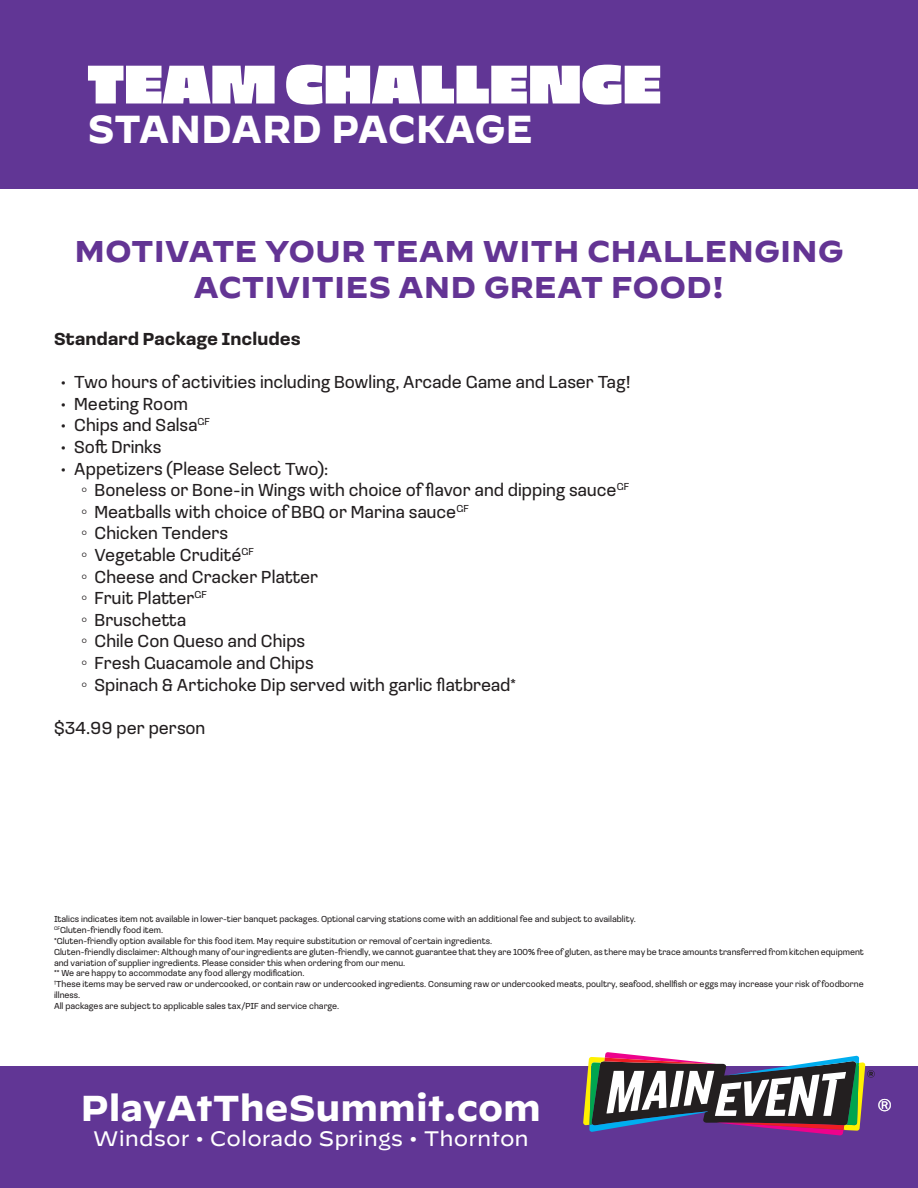
<style>
.page{position:relative;width:918px;height:1188px;background:#fff}
.page>*{position:absolute;margin:0;border:0;box-sizing:border-box;transform-origin:0 0}
.t1{font:54px "Piepie";color:#fff}
.t2{font:700 39px "Decimal";letter-spacing:-.005em;color:#fff;scale:.92 1}
.t3{font:700 36px "Decimal";color:#fff}
.t4{font:700 30px "Decimal";color:#633494}
.t5{font:21px "Decimal";color:#fff}
.t6{font:18px "Loos Normal";color:#231f20}
.t7{font:700 18px "Loos Normal";color:#231f20}
.t8{font:18px "Franklin Gothic";color:#fff}
.t9{font:9px/10.8px "Loos Normal";color:#231f20}
.s1{font-family:"Franklin Gothic"}
</style>
<div class="page">
<div style="left:0;top:0;width:918px;height:189px;background:#613695"></div>
<div style="left:0;top:1066px;width:918px;height:122px;background:#613695"></div>
<svg style="left:583px;top:1052px;width:292px;height:83px"></svg>
<p class="t1" style="left:87px;top:45px;width:576px">TEAM CHALLENGE</p>
<p class="t2" style="left:87px;top:107px;width:486px">STANDARD PACKAGE</p>
<p class="t4" style="left:74px;top:234px;width:771px">MOTIVATE YOUR TEAM WITH CHALLENGING</p>
<p class="t4" style="left:193px;top:270px;width:533px">ACTIVITIES AND GREAT FOOD!</p>
<p class="t7" style="left:54px;top:326px;width:248px">Standard Package Includes</p>
<p class="t6" style="left:61px;top:370px;width:571px">• Two hours of activities including Bowling, Arcade Game and Laser Tag!</p>
<p class="t6" style="left:61px;top:391px;width:129px">• Meeting Room</p>
<p class="t6" style="left:61px;top:413px;width:151px">• Chips and Salsa<sup>GF</sup></p>
<p class="t6" style="left:61px;top:434px;width:102px">• Soft Drinks</p>
<p class="t6" style="left:61px;top:456px;width:269px">• Appetizers (Please Select Two):</p>
<p class="t6" style="left:81px;top:478px;width:550px"><span class="s1">◦</span> Boneless or Bone-in Wings with choice of flavor and dipping sauce<sup>GF</sup></p>
<p class="t6" style="left:81px;top:499px;width:390px"><span class="s1">◦</span> Meatballs with choice of BBQ or Marina sauce<sup>GF</sup></p>
<p class="t6" style="left:81px;top:521px;width:149px"><span class="s1">◦</span> Chicken Tenders</p>
<p class="t6" style="left:81px;top:542px;width:175px"><span class="s1">◦</span> Vegetable Crudité<sup>GF</sup></p>
<p class="t6" style="left:81px;top:564px;width:239px"><span class="s1">◦</span> Cheese and Cracker Platter</p>
<p class="t6" style="left:81px;top:586px;width:128px"><span class="s1">◦</span> Fruit Platter<sup>GF</sup></p>
<p class="t6" style="left:81px;top:607px;width:107px"><span class="s1">◦</span> Bruschetta</p>
<p class="t6" style="left:81px;top:629px;width:226px"><span class="s1">◦</span> Chile Con Queso and Chips</p>
<p class="t6" style="left:81px;top:650px;width:234px"><span class="s1">◦</span> Fresh Guacamole and Chips</p>
<p class="t6" style="left:81px;top:672px;width:437px"><span class="s1">◦</span> Spinach &amp; Artichoke Dip served with garlic flatbread*</p>
<p class="t6" style="left:54px;top:715px;width:153px">$34.99 per person</p>
<p class="t9" style="left:54px;top:913px;width:584px">Italics indicates item not available in lower-tier banquet packages. Optional carving stations come with an additional fee and subject to availablity.</p>
<p class="t9" style="left:54px;top:924px;width:111px"><sup>GF</sup>Gluten-friendly food item.</p>
<p class="t9" style="left:54px;top:935px;width:440px">*Gluten-friendly option available for this food item. May require substitution or removal of certain ingredients.</p>
<p class="t9" style="left:54px;top:946px;width:812px">Gluten-friendly disclaimer: Although many of our ingredients are gluten-friendly, we cannot guarantee that they are 100% free of gluten, as there may be trace amounts transferred from kitchen equipment and variation of supplier ingredients. Please consider this when ordering from our menu.</p>
<p class="t9" style="left:54px;top:967px;width:252px">** We are happy to accommodate any food allergy modification.</p>
<p class="t9" style="left:54px;top:978px;width:811px"><sup>†</sup>These items may be served raw or undercooked, or contain raw or undercooked ingredients. Consuming raw or undercooked meats, poultry, seafood, shellfish or eggs may increase your risk of foodborne illness.</p>
<p class="t9" style="left:54px;top:1000px;width:287px">All packages are subject to applicable sales tax/PIF and service charge.</p>
<p class="t3" style="left:80px;top:1088px;width:462px">PlayAtTheSummit.com</p>
<p class="t8" style="left:878px;top:1093px;width:15px">®</p>
<p class="t5" style="left:93px;top:1127px;width:438px">Windsor • Colorado Springs • Thornton</p>
</div>
